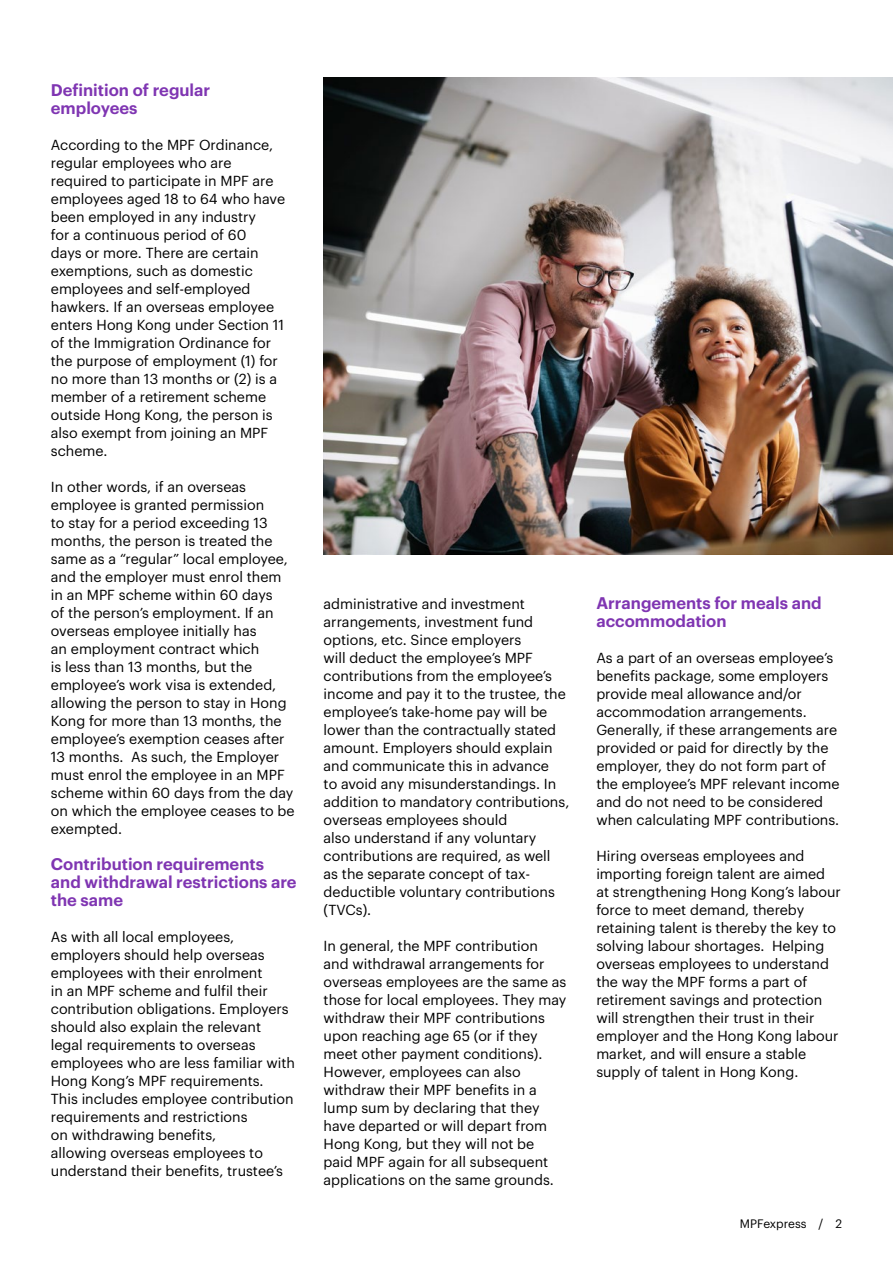
<style>
.page{position:relative;width:893px;height:1263px;background:#fff}
.page>*{position:absolute;margin:0;border:0;box-sizing:border-box;transform-origin:0 0}
.t1{font:600 16.5px/18px "Graphik";color:#7f35b2}
.t2{font:14.25px/18px "Graphik";color:#000}
.t3{font:12px "Graphik";color:#000}
</style>
<div class="page">
<img style="left:324px;top:78px;width:569px;height:477px">
<p class="t1" style="left:51px;top:79px;width:161px">Definition of regular employees</p>
<p class="t2" style="left:51px;top:135px;width:236px">According to the MPF Ordinance, regular employees who are required to participate in MPF are employees aged 18 to 64 who have been employed in any industry<br>for a continuous period of 60<br>days or more. There are certain exemptions, such as domestic employees and self-employed hawkers. If an overseas employee enters Hong Kong under Section 11 of the Immigration Ordinance for the purpose of employment (1) for no more than 13 months or (2) is a member of a retirement scheme outside Hong Kong, the person is also exempt from joining an MPF scheme.</p>
<p class="t2" style="left:51px;top:477px;width:245px">In other words, if an overseas employee is granted permission<br>to stay for a period exceeding 13 months, the person is treated the same as a “regular” local employee, and the employer must enrol them in an MPF scheme within 60 days<br>of the person’s employment. If an overseas employee initially has<br>an employment contract which<br>is less than 13 months, but the employee’s work visa is extended, allowing the person to stay in Hong<br>Kong for more than 13 months, the employee’s exemption ceases after<br>13 months. As such, the Employer must enrol the employee in an MPF scheme within 60 days from the day on which the employee ceases to be exempted.</p>
<p class="t1" style="left:51px;top:853px;width:247px">Contribution requirements and withdrawal restrictions are the same</p>
<p class="t2" style="left:51px;top:927px;width:246px">As with all local employees, employers should help overseas employees with their enrolment<br>in an MPF scheme and fulfil their contribution obligations. Employers should also explain the relevant legal requirements to overseas employees who are less familiar with<br>Hong Kong’s MPF requirements.<br>This includes employee contribution requirements and restrictions<br>on withdrawing benefits,<br>allowing overseas employees to understand their benefits, trustee’s</p>
<p class="t2" style="left:324px;top:594px;width:247px">administrative and investment arrangements, investment fund options, etc. Since employers<br>will deduct the employee’s MPF contributions from the employee’s income and pay it to the trustee, the employee’s take-home pay will be lower than the contractually stated amount. Employers should explain and communicate this in advance<br>to avoid any misunderstandings. In addition to mandatory contributions, overseas employees should<br>also understand if any voluntary contributions are required, as well<br>as the separate concept of tax&shy;deductible voluntary contributions (TVCs).</p>
<p class="t2" style="left:324px;top:935px;width:244px">In general, the MPF contribution and withdrawal arrangements for overseas employees are the same as those for local employees. They may withdraw their MPF contributions upon reaching age 65 (or if they meet other payment conditions).<br>However, employees can also withdraw their MPF benefits in a lump sum by declaring that they have departed or will depart from<br>Hong Kong, but they will not be paid MPF again for all subsequent applications on the same grounds.</p>
<p class="t1" style="left:596px;top:592px;width:227px">Arrangements for meals and accommodation</p>
<p class="t2" style="left:596px;top:648px;width:245px">As a part of an overseas employee’s benefits package, some employers provide meal allowance and/or accommodation arrangements.<br>Generally, if these arrangements are provided or paid for directly by the employer, they do not form part of the employee’s MPF relevant income and do not need to be considered when calculating MPF contributions.</p>
<p class="t2" style="left:596px;top:846px;width:246px">Hiring overseas employees and importing foreign talent are aimed at strengthening Hong Kong’s labour force to meet demand, thereby retaining talent is thereby the key to solving labour shortages. Helping overseas employees to understand the way the MPF forms a part of retirement savings and protection will strengthen their trust in their employer and the Hong Kong labour market, and will ensure a stable supply of talent in Hong Kong.</p>
<p class="t3" style="left:740px;top:1215px;width:104px">MPFexpress / 2</p>
</div>
